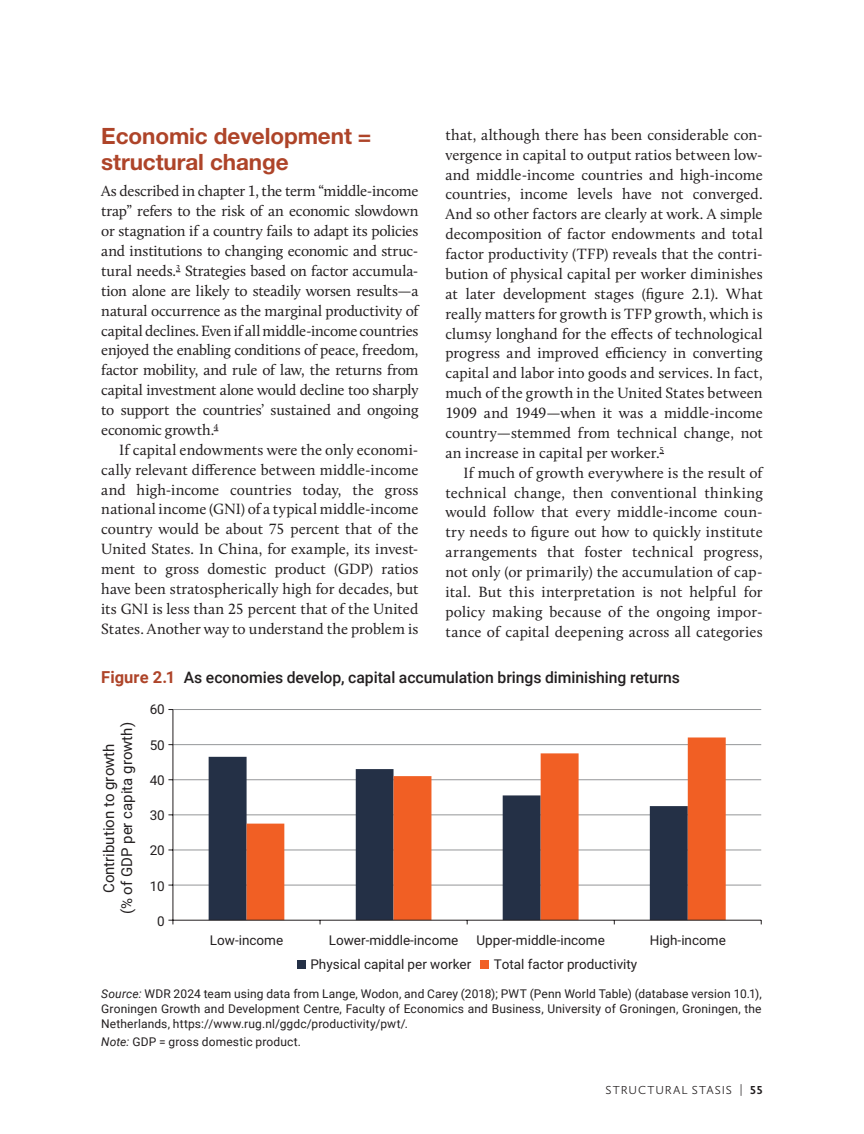
<style>
.page{position:relative;width:864px;height:1134px;background:#fff}
.page>*{position:absolute;margin:0;border:0;box-sizing:border-box;transform-origin:0 0}
.A_head{font:700 22.5px/25.5px "Helvetica Neue LT Std";letter-spacing:-.005em;color:#ae4429}
.Figure_title{font:500 15.75px "Roboto";letter-spacing:-.005em;color:#231f20}
.Body_text_next{font:15.3px/20px "Calluna";letter-spacing:.005em;color:#231f20;text-align:justify}
.Body_text_first{font:15.3px/20px "Calluna";letter-spacing:-.02em;color:#231f20;text-align:justify}
.t1{font:15px/18px "Roboto";color:#231f20;text-align:center}
.t2{font:13.5px "Roboto";color:#231f20}
.Figure_Source_Note{font:12px/15px "Roboto";letter-spacing:.01em;color:#231f20;text-align:justify}
.t3{font:300 12px "Calluna Sans";letter-spacing:.085em;color:#231f20}
.s1{font-weight:700;font-size:16.5px;color:#ae4429}
.s2{font-style:italic}
.s3{font-weight:700}
</style>
<div class="page">
<hr style="left:173px;top:850px;width:588px;height:1px;background:#949698">
<hr style="left:173px;top:815px;width:588px;height:1px;background:#949698">
<hr style="left:173px;top:744px;width:588px;height:1px;background:#949698">
<hr style="left:173px;top:885px;width:588px;height:1px;background:#949698">
<hr style="left:173px;top:779px;width:588px;height:1px;background:#949698">
<hr style="left:173px;top:709px;width:588px;height:1px;background:#949698">
<div style="left:209px;top:757px;width:38px;height:163px;background:#243046"></div>
<svg style="left:247px;top:737px;width:479px;height:183px"></svg>
<hr style="left:173px;top:710px;width:1px;height:210px;background:#231f20">
<hr style="left:173px;top:920px;width:588px;height:1px;background:#231f20">
<div style="left:297px;top:960px;width:9px;height:9px;background:#243046"></div>
<div style="left:480px;top:960px;width:9px;height:9px;background:#f15f24"></div>
<p class="A_head" style="left:101px;top:123px;width:272px">Economic development = structural change</p>
<p class="Body_text_first" style="left:101px;top:181px;width:319px">As described in chapter 1, the term “middle-income trap” refers to the risk of an economic slowdown or stagnation if a country fails to adapt its policies and institutions to changing economic and struc&shy;tural needs.<sup>3</sup> Strategies based on factor accumula&shy;tion alone are likely to steadily worsen results—a natural occurrence as the marginal productivity of capital declines. Even if all middle-income countries enjoyed the enabling conditions of peace, freedom, factor mobility, and rule of law, the returns from capital investment alone would decline too sharply to support the countries’ sustained and ongoing economic growth.<sup>4</sup></p>
<p class="Body_text_next" style="left:101px;top:440px;width:319px;text-indent:18px">If capital endowments were the only economi&shy;cally relevant difference between middle-income and high-income countries today, the gross national income (GNI) of a typical middle-income country would be about 75 percent that of the United States. In China, for example, its invest&shy;ment to gross domestic product (GDP) ratios have been stratospherically high for decades, but its GNI is less than 25 percent that of the United States. Another way to understand the problem is</p>
<p class="Body_text_next" style="left:446px;top:125px;width:319px">that, although there has been considerable con&shy;vergence in capital to output ratios between low&shy;and middle-income countries and high-income countries, income levels have not converged.<br>And so other factors are clearly at work. A simple decomposition of factor endowments and total factor productivity (TFP) reveals that the contri&shy;bution of physical capital per worker diminishes at later development stages (figure 2.1). What really matters for growth is TFP growth, which is clumsy longhand for the effects of technological progress and improved efficiency in converting capital and labor into goods and services. In fact, much of the growth in the United States between 1909 and 1949—when it was a middle-income country—stemmed from technical change, not an increase in capital per worker.<sup>5</sup></p>
<p class="Body_text_next" style="left:445px;top:462px;width:319px;text-indent:18px">If much of growth everywhere is the result of technical change, then conventional thinking would follow that every middle-income coun&shy;try needs to figure out how to quickly institute arrangements that foster technical progress, not only (or primarily) the accumulation of cap&shy;ital. But this interpretation is not helpful for policy making because of the ongoing impor&shy;tance of capital deepening across all categories</p>
<p class="Figure_title" style="left:101px;top:667px;width:580px"><span class="s1">Figure 2.1</span> As economies develop, capital accumulation brings diminishing returns</p>
<p class="t1" style="left:101px;top:914px;width:194px;rotate:-90deg">Contribution to growth<br>(% of GDP per capita growth)</p>
<p class="t2" style="left:150px;top:703px;width:17px">60</p>
<p class="t2" style="left:150px;top:739px;width:17px">50</p>
<p class="t2" style="left:150px;top:774px;width:17px">40</p>
<p class="t2" style="left:150px;top:809px;width:17px">30</p>
<p class="t2" style="left:150px;top:845px;width:17px">20</p>
<p class="t2" style="left:150px;top:880px;width:17px">10</p>
<p class="t2" style="left:157px;top:915px;width:9px">0</p>
<p class="t2" style="left:210px;top:934px;width:75px">Low-income</p>
<p class="t2" style="left:329px;top:934px;width:131px">Lower-middle-income</p>
<p class="t2" style="left:477px;top:934px;width:130px">Upper-middle-income</p>
<p class="t2" style="left:650px;top:934px;width:78px">High-income</p>
<p class="t2" style="left:310px;top:958px;width:162px">Physical capital per worker</p>
<p class="t2" style="left:494px;top:958px;width:145px">Total factor productivity</p>
<p class="Figure_Source_Note" style="left:101px;top:986px;width:662px"><span class="s2">Source:</span> WDR 2024 team using data from Lange, Wodon, and Carey (2018); PWT (Penn World Table) (database version 10.1), Groningen Growth and Development Centre, Faculty of Economics and Business, University of Groningen, Groningen, the Netherlands, https://www.rug.nl/ggdc/productivity/pwt/.</p>
<p class="Figure_Source_Note" style="left:101px;top:1034px;width:201px"><span class="s2">Note:</span> GDP = gross domestic product.</p>
<p class="t3" style="left:605px;top:1083px;width:159px">STRUCTURAL STASIS | <span class="s3">55</span></p>
</div>
